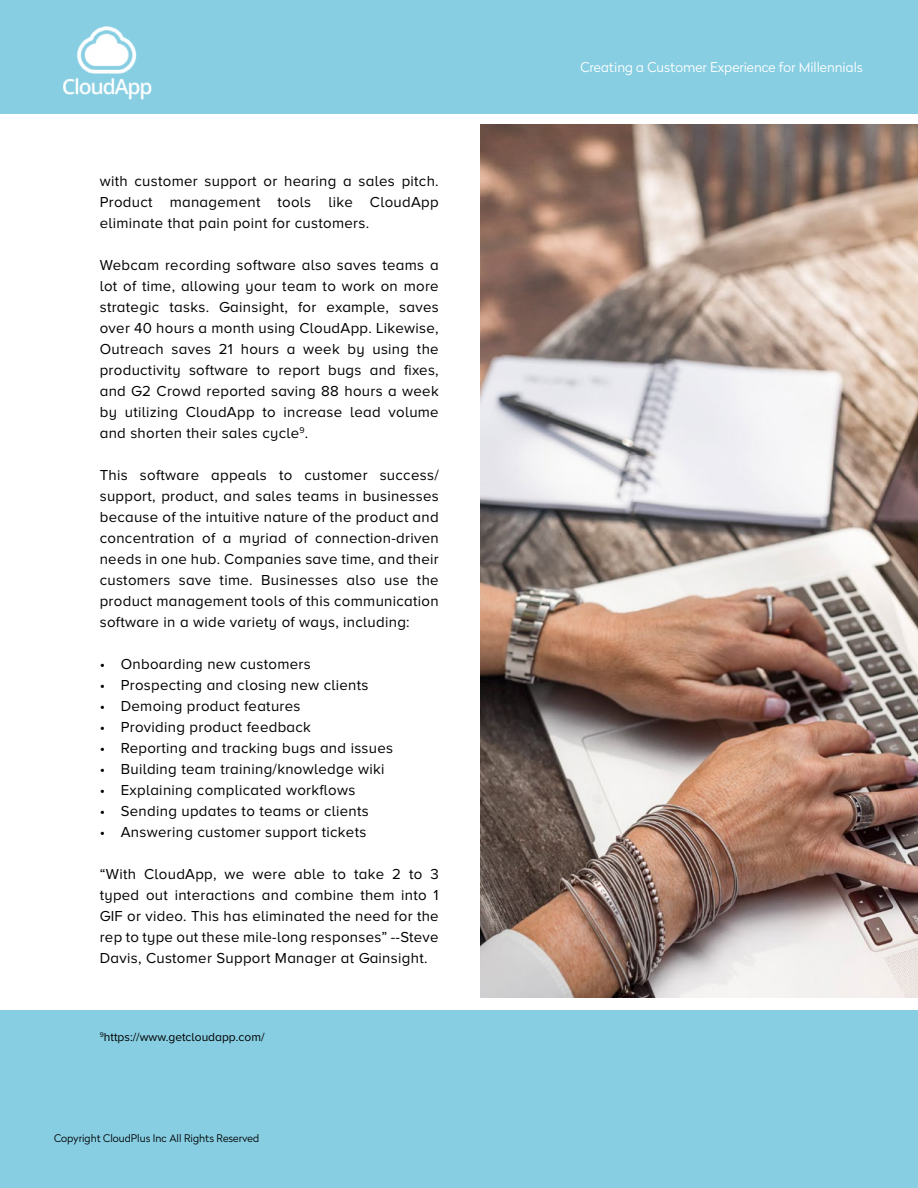
<style>
.page{position:relative;width:918px;height:1188px;background:#fff}
.page>*{position:absolute;margin:0;border:0;box-sizing:border-box;transform-origin:0 0}
.t1{font:15px/21px "Proxima Nova A";letter-spacing:.02em;color:#000;text-align:justify}
.t2{font:300 13.5px "Radikal";color:#fff}
.t3{font:12px "Proxima Nova A";color:#000}
.t4{font:300 10.5px "Radikal";color:#000}
</style>
<div class="page">
<img style="left:480px;top:124px;width:438px;height:874px">
<div style="left:0;top:1010px;width:918px;height:178px;background:#87cee2"></div>
<div style="left:0;top:0;width:918px;height:114px;background:#87cee2"></div>
<img style="left:63px;top:26px;width:89px;height:74px">
<p class="t1" style="left:100px;top:170px;width:341px">with customer support or hearing a sales pitch.<br>Product management tools like CloudApp eliminate that pain point for customers.</p>
<p class="t1" style="left:100px;top:254px;width:341px">Webcam recording software also saves teams a lot of time, allowing your team to work on more strategic tasks. Gainsight, for example, saves over 40 hours a month using CloudApp. Likewise, Outreach saves 21 hours a week by using the productivity software to report bugs and fixes, and G2 Crowd reported saving 88 hours a week by utilizing CloudApp to increase lead volume and shorten their sales cycle<sup>9</sup>.</p>
<p class="t1" style="left:100px;top:464px;width:341px">This software appeals to customer success/ support, product, and sales teams in businesses because of the intuitive nature of the product and concentration of a myriad of connection-driven needs in one hub. Companies save time, and their customers save time. Businesses also use the product management tools of this communication software in a wide variety of ways, including:</p>
<p class="t1" style="left:100px;top:653px;width:213px">• Onboarding new customers</p>
<p class="t1" style="left:100px;top:674px;width:270px">• Prospecting and closing new clients</p>
<p class="t1" style="left:100px;top:695px;width:202px">• Demoing product features</p>
<p class="t1" style="left:100px;top:716px;width:213px">• Providing product feedback</p>
<p class="t1" style="left:100px;top:737px;width:295px">• Reporting and tracking bugs and issues</p>
<p class="t1" style="left:100px;top:758px;width:286px">• Building team training/knowledge wiki</p>
<p class="t1" style="left:100px;top:779px;width:257px">• Explaining complicated workflows</p>
<p class="t1" style="left:100px;top:800px;width:271px">• Sending updates to teams or clients</p>
<p class="t1" style="left:100px;top:821px;width:268px">• Answering customer support tickets</p>
<p class="t1" style="left:100px;top:863px;width:341px">“With CloudApp, we were able to take 2 to 3 typed out interactions and combine them into 1<br>GIF or video. This has eliminated the need for the rep to type out these mile-long responses” --Steve Davis, Customer Support Manager at Gainsight.</p>
<p class="t3" style="left:100px;top:1031px;width:166px"><sup>9</sup>https://www.getcloudapp.com/</p>
<p class="t4" style="left:54px;top:1131px;width:207px">Copyright CloudPlus Inc All Rights Reserved</p>
<p class="t2" style="left:580px;top:58px;width:284px">Creating a Customer Experience for Millennials</p>
</div>
